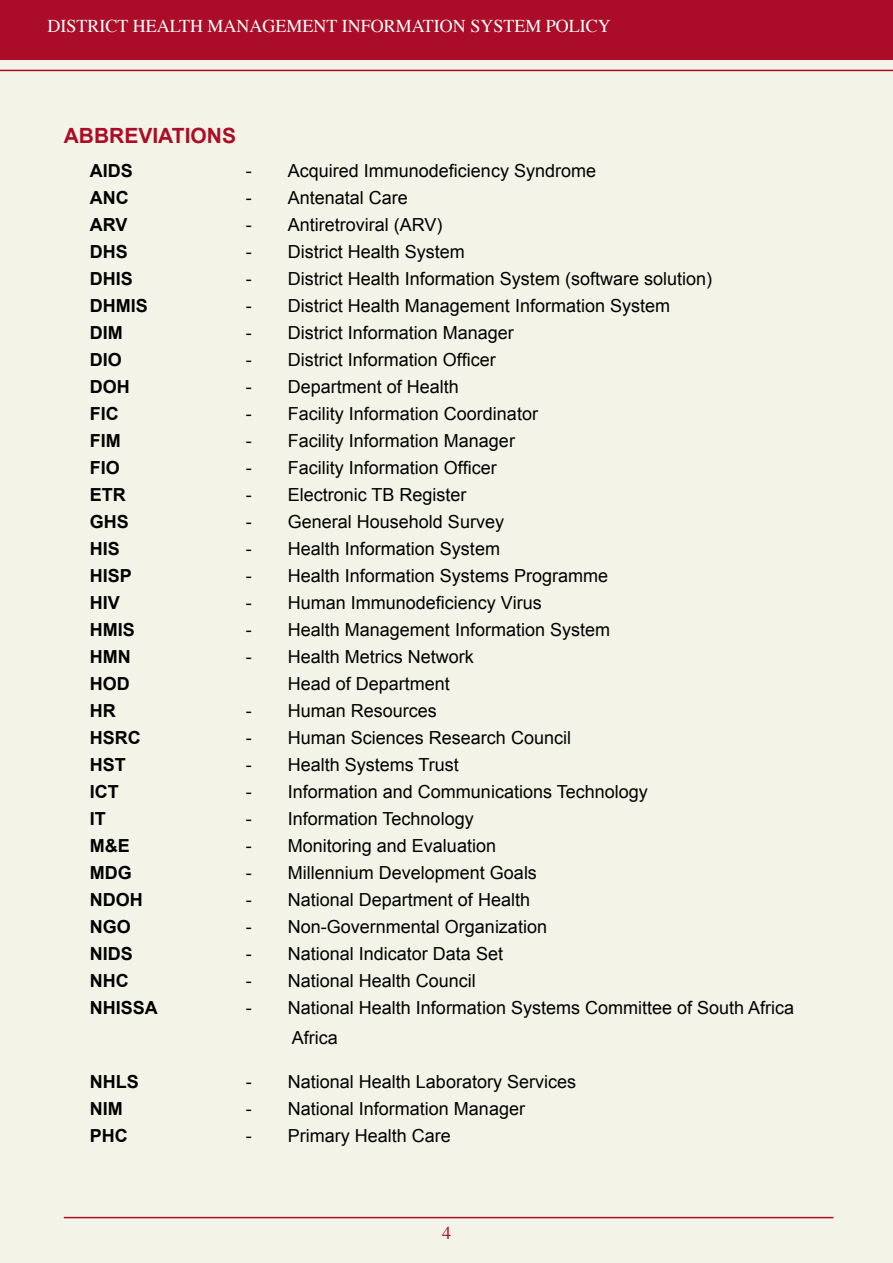
<style>
.page{position:relative;width:893px;height:1263px;background:#f3f4e7}
.page>*{position:absolute;margin:0;border:0;box-sizing:border-box;transform-origin:0 0}
.t1{font:700 21px "Arial";color:#ab0c27}
.t2{font:18px/30px "Arial";color:#000}
.t3{font:700 18px "Arial";color:#000}
.t4{font:18px "Times";color:#fff}
.t5{font:18px "Times";color:#ab0c27}
</style>
<div class="page">
<div style="left:0;top:0;width:893px;height:60px;background:#ab0c27"></div>
<hr style="left:0;top:70px;width:893px;height:1px;background:#ab0c27">
<hr style="left:64px;top:1217px;width:769px;height:1px;background:#ab0c27">
<p class="t4" style="left:48px;top:9px;width:565px">DISTRICT HEALTH MANAGEMENT INFORMATION SYSTEM POLICY</p>
<p class="t1" style="left:64px;top:122px;width:30px">ABBREVIATIONS</p>
<p class="t3" style="left:90px;top:159px;width:45px">AIDS</p>
<p class="t2" style="left:246px;top:156px;width:352px">- Acquired Immunodeficiency Syndrome</p>
<p class="t3" style="left:90px;top:186px;width:40px">ANC</p>
<p class="t2" style="left:246px;top:183px;width:164px">- Antenatal Care</p>
<p class="t3" style="left:90px;top:213px;width:39px">ARV</p>
<p class="t2" style="left:246px;top:210px;width:198px">- Antiretroviral (ARV)</p>
<p class="t3" style="left:90px;top:240px;width:39px">DHS</p>
<p class="t2" style="left:246px;top:237px;width:221px">- District Health System</p>
<p class="t3" style="left:90px;top:267px;width:45px">DHIS</p>
<p class="t2" style="left:246px;top:264px;width:468px">- District Health Information System (software solution)</p>
<p class="t3" style="left:90px;top:294px;width:59px">DHMIS</p>
<p class="t2" style="left:246px;top:291px;width:426px">- District Health Management Information System</p>
<p class="t3" style="left:90px;top:321px;width:34px">DIM</p>
<p class="t2" style="left:246px;top:318px;width:270px">- District Information Manager</p>
<p class="t3" style="left:90px;top:348px;width:34px">DIO</p>
<p class="t2" style="left:246px;top:345px;width:252px">- District Information Officer</p>
<p class="t3" style="left:90px;top:375px;width:41px">DOH</p>
<p class="t2" style="left:246px;top:372px;width:215px">- Department of Health</p>
<p class="t3" style="left:90px;top:402px;width:30px">FIC</p>
<p class="t2" style="left:246px;top:399px;width:294px">- Facility Information Coordinator</p>
<p class="t3" style="left:90px;top:429px;width:32px">FIM</p>
<p class="t2" style="left:246px;top:426px;width:271px">- Facility Information Manager</p>
<p class="t3" style="left:90px;top:456px;width:32px">FIO</p>
<p class="t2" style="left:246px;top:453px;width:253px">- Facility Information Officer</p>
<p class="t3" style="left:90px;top:483px;width:38px">ETR</p>
<p class="t2" style="left:246px;top:480px;width:222px">- Electronic TB Register</p>
<p class="t3" style="left:90px;top:510px;width:41px">GHS</p>
<p class="t2" style="left:246px;top:507px;width:260px">- General Household Survey</p>
<p class="t3" style="left:90px;top:537px;width:32px">HIS</p>
<p class="t2" style="left:246px;top:534px;width:256px">- Health Information System</p>
<p class="t3" style="left:90px;top:564px;width:44px">HISP</p>
<p class="t2" style="left:246px;top:561px;width:364px">- Health Information Systems Programme</p>
<p class="t3" style="left:90px;top:591px;width:32px">HIV</p>
<p class="t2" style="left:246px;top:588px;width:297px">- Human Immunodeficiency Virus</p>
<p class="t3" style="left:90px;top:618px;width:46px">HMIS</p>
<p class="t2" style="left:246px;top:615px;width:366px">- Health Management Information System</p>
<p class="t3" style="left:90px;top:645px;width:42px">HMN</p>
<p class="t2" style="left:246px;top:642px;width:230px">- Health Metrics Network</p>
<p class="t3" style="left:90px;top:672px;width:41px">HOD</p>
<p class="t2" style="left:288px;top:669px;width:164px">Head of Department</p>
<p class="t3" style="left:90px;top:699px;width:27px">HR</p>
<p class="t2" style="left:246px;top:696px;width:193px">- Human Resources</p>
<p class="t3" style="left:90px;top:726px;width:52px">HSRC</p>
<p class="t2" style="left:246px;top:723px;width:327px">- Human Sciences Research Council</p>
<p class="t3" style="left:90px;top:753px;width:37px">HST</p>
<p class="t2" style="left:246px;top:750px;width:215px">- Health Systems Trust</p>
<p class="t3" style="left:90px;top:780px;width:30px">ICT</p>
<p class="t2" style="left:246px;top:777px;width:404px">- Information and Communications Technology</p>
<p class="t3" style="left:90px;top:807px;width:18px">IT</p>
<p class="t2" style="left:246px;top:804px;width:229px">- Information Technology</p>
<p class="t3" style="left:90px;top:834px;width:41px">M&amp;E</p>
<p class="t2" style="left:246px;top:831px;width:252px">- Monitoring and Evaluation</p>
<p class="t3" style="left:90px;top:861px;width:43px">MDG</p>
<p class="t2" style="left:246px;top:858px;width:293px">- Millennium Development Goals</p>
<p class="t3" style="left:90px;top:888px;width:54px">NDOH</p>
<p class="t2" style="left:246px;top:885px;width:286px">- National Department of Health</p>
<p class="t3" style="left:90px;top:915px;width:43px">NGO</p>
<p class="t2" style="left:246px;top:912px;width:303px">- Non-Governmental Organization</p>
<p class="t3" style="left:90px;top:942px;width:45px">NIDS</p>
<p class="t2" style="left:246px;top:939px;width:259px">- National Indicator Data Set</p>
<p class="t3" style="left:90px;top:969px;width:40px">NHC</p>
<p class="t2" style="left:246px;top:966px;width:232px">- National Health Council</p>
<p class="t3" style="left:90px;top:996px;width:70px">NHISSA</p>
<p class="t2" style="left:292px;top:993px;width:504px;text-indent:-46px">- National Health Information Systems Committee of South Africa<br>Africa</p>
<p class="t3" style="left:90px;top:1069px;width:50px">NHLS</p>
<p class="t2" style="left:246px;top:1066px;width:332px">- National Health Laboratory Services</p>
<p class="t3" style="left:90px;top:1096px;width:34px">NIM</p>
<p class="t2" style="left:246px;top:1093px;width:281px">- National Information Manager</p>
<p class="t3" style="left:90px;top:1123px;width:39px">PHC</p>
<p class="t2" style="left:246px;top:1120px;width:207px">- Primary Health Care</p>
<p class="t5" style="left:442px;top:1216px;width:10px">4</p>
</div>
